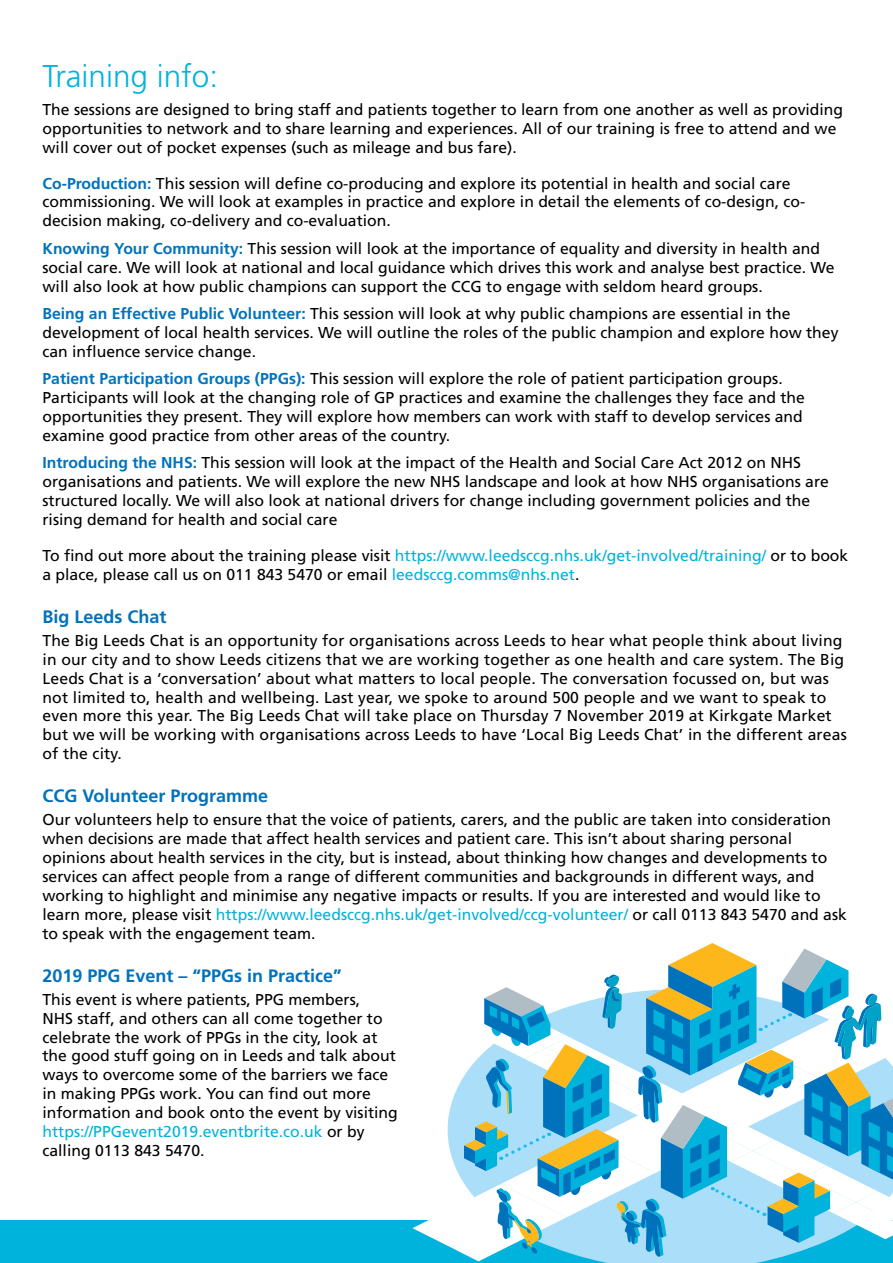
<style>
.page{position:relative;width:893px;height:1263px;background:#fff}
.page>*{position:absolute;margin:0;border:0;box-sizing:border-box;transform-origin:0 0}
.t1{font:300 31.5px "Frutiger";color:#00b3dc}
.t2{font:700 18px "Frutiger";color:#0072bc}
.t3{font:15.75px/18.9px "Frutiger";color:#000}
.s1{font-weight:700;color:#0072bc}
.s2{color:#00b3dc}
</style>
<div class="page">
<div style="left:0;top:1220px;width:893px;height:43px;background:#00b3dc"></div>
<svg style="left:412px;top:943px;width:481px;height:318px"></svg>
<h1 class="t1" style="left:43px;top:59px;width:177px">Training info:</h1>
<p class="t3" style="left:43px;top:100px;width:802px">The sessions are designed to bring staff and patients together to learn from one another as well as providing opportunities to network and to share learning and experiences. All of our training is free to attend and we will cover out of pocket expenses (such as mileage and bus fare).</p>
<p class="t3" style="left:43px;top:174px;width:764px"><span class="s1">Co-Production:</span> This session will define co-producing and explore its potential in health and social care commissioning. We will look at examples in practice and explore in detail the elements of co-design, co&shy;decision making, co-delivery and co-evaluation.</p>
<p class="t3" style="left:43px;top:239px;width:794px"><span class="s1">Knowing Your Community:</span> This session will look at the importance of equality and diversity in health and social care. We will look at national and local guidance which drives this work and analyse best practice. We will also look at how public champions can support the CCG to engage with seldom heard groups.</p>
<p class="t3" style="left:43px;top:304px;width:797px"><span class="s1">Being an Effective Public Volunteer:</span> This session will look at why public champions are essential in the development of local health services. We will outline the roles of the public champion and explore how they can influence service change.</p>
<p class="t3" style="left:43px;top:369px;width:764px"><span class="s1">Patient Participation Groups (PPGs):</span> This session will explore the role of patient participation groups.<br>Participants will look at the changing role of GP practices and examine the challenges they face and the opportunities they present. They will explore how members can work with staff to develop services and examine good practice from other areas of the country.</p>
<p class="t3" style="left:43px;top:453px;width:788px"><span class="s1">Introducing the NHS:</span> This session will look at the impact of the Health and Social Care Act 2012 on NHS organisations and patients. We will explore the new NHS landscape and look at how NHS organisations are structured locally. We will also look at national drivers for change including government policies and the rising demand for health and social care</p>
<p class="t3" style="left:43px;top:546px;width:807px">To find out more about the training please visit <span class="s2">https://www.leedsccg.nhs.uk/get-involved/training/</span> or to book a place, please call us on 011 843 5470 or email <span class="s2">leedsccg.comms@nhs.net</span>.</p>
<p class="t2" style="left:43px;top:606px;width:126px">Big Leeds Chat</p>
<p class="t3" style="left:43px;top:631px;width:806px">The Big Leeds Chat is an opportunity for organisations across Leeds to hear what people think about living in our city and to show Leeds citizens that we are working together as one health and care system. The Big Leeds Chat is a ‘conversation’ about what matters to local people. The conversation focussed on, but was not limited to, health and wellbeing. Last year, we spoke to around 500 people and we want to speak to even more this year. The Big Leeds Chat will take place on Thursday 7 November 2019 at Kirkgate Market but we will be working with organisations across Leeds to have ‘Local Big Leeds Chat’ in the different areas of the city.</p>
<p class="t2" style="left:43px;top:785px;width:227px">CCG Volunteer Programme</p>
<p class="t3" style="left:43px;top:810px;width:806px">Our volunteers help to ensure that the voice of patients, carers, and the public are taken into consideration when decisions are made that affect health services and patient care. This isn’t about sharing personal opinions about health services in the city, but is instead, about thinking how changes and developments to services can affect people from a range of different communities and backgrounds in different ways, and working to highlight and minimise any negative impacts or results. If you are interested and would like to learn more, please visit <span class="s2">https://www.leedsccg.nhs.uk/get-involved/ccg-volunteer/</span> or call 0113 843 5470 and ask to speak with the engagement team.</p>
<p class="t2" style="left:43px;top:965px;width:301px">2019 PPG Event – “PPGs in Practice”</p>
<p class="t3" style="left:43px;top:990px;width:357px">This event is where patients, PPG members,<br>NHS staff, and others can all come together to celebrate the work of PPGs in the city, look at the good stuff going on in Leeds and talk about ways to overcome some of the barriers we face in making PPGs work. You can find out more information and book onto the event by visiting <span class="s2">https://PPGevent2019.eventbrite.co.uk</span> or by calling 0113 843 5470.</p>
</div>
